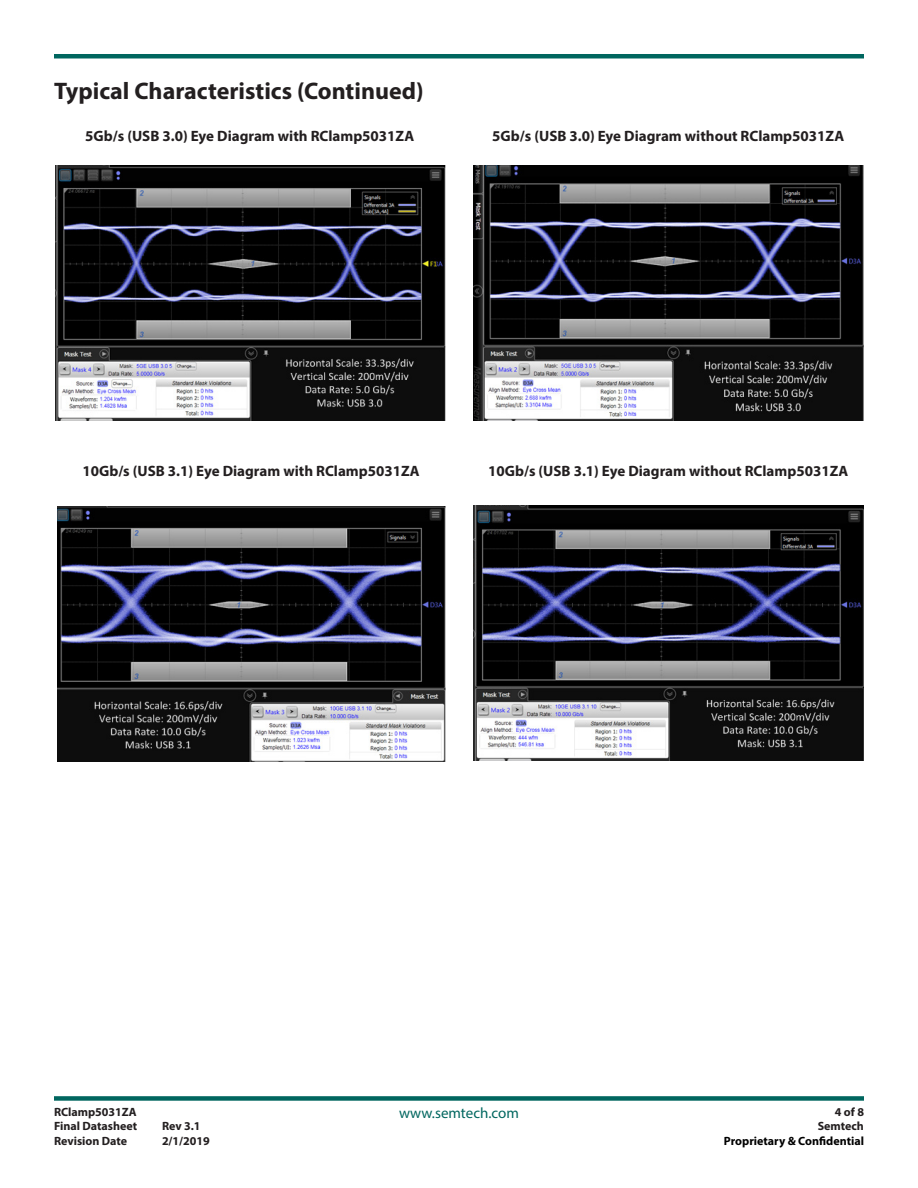
<style>
.page{position:relative;width:918px;height:1188px;background:#fff}
.page>*{position:absolute;margin:0;border:0;box-sizing:border-box;transform-origin:0 0}
.Heading_1_-_16pt{font:700 24px "Myriad Pro";color:#231f20}
.Graphic_Caption{font:700 15px "Myriad Pro";color:#231f20}
.t1{font:15px "Myriad Pro";color:#00665f}
.t2{font:700 12px/14.4px "Myriad Pro";color:#231f20}
.t3{font:700 12px "Myriad Pro";color:#000}
</style>
<div class="page">
<div style="left:54px;top:1096px;width:810px;height:5px;background:#00665f"></div>
<hr style="left:54px;top:54px;width:810px;height:4px;background:#00665f">
<img style="left:55px;top:166px;width:391px;height:255px">
<img style="left:474px;top:166px;width:390px;height:255px">
<img style="left:57px;top:506px;width:388px;height:255px">
<img style="left:474px;top:506px;width:390px;height:255px">
<p class="Heading_1_-_16pt" style="left:54px;top:76px;width:371px">Typical Characteristics (Continued)</p>
<p class="Graphic_Caption" style="left:85px;top:126px;width:330px">5Gb/s (USB 3.0) Eye Diagram with RClamp5031ZA</p>
<p class="Graphic_Caption" style="left:492px;top:126px;width:353px">5Gb/s (USB 3.0) Eye Diagram without RClamp5031ZA</p>
<p class="Graphic_Caption" style="left:82px;top:462px;width:339px">10Gb/s (USB 3.1) Eye Diagram with RClamp5031ZA</p>
<p class="Graphic_Caption" style="left:488px;top:462px;width:362px">10Gb/s (USB 3.1) Eye Diagram without RClamp5031ZA</p>
<p class="t2" style="left:54px;top:1104px;width:85px">RClamp5031ZA<br>Final Datasheet</p>
<p class="t2" style="left:162px;top:1119px;width:40px">Rev 3.1</p>
<p class="t2" style="left:54px;top:1133px;width:75px">Revision Date</p>
<p class="t2" style="left:162px;top:1133px;width:49px">2/1/2019</p>
<p class="t1" style="left:399px;top:1104px;width:121px">www.semtech.com</p>
<p class="t2" style="left:818px;top:1104px;width:48px;text-align:right">4 of 8<br>Semtech</p>
<p class="t3" style="left:724px;top:1133px;width:142px">Proprietary &amp; Confidential</p>
</div>
